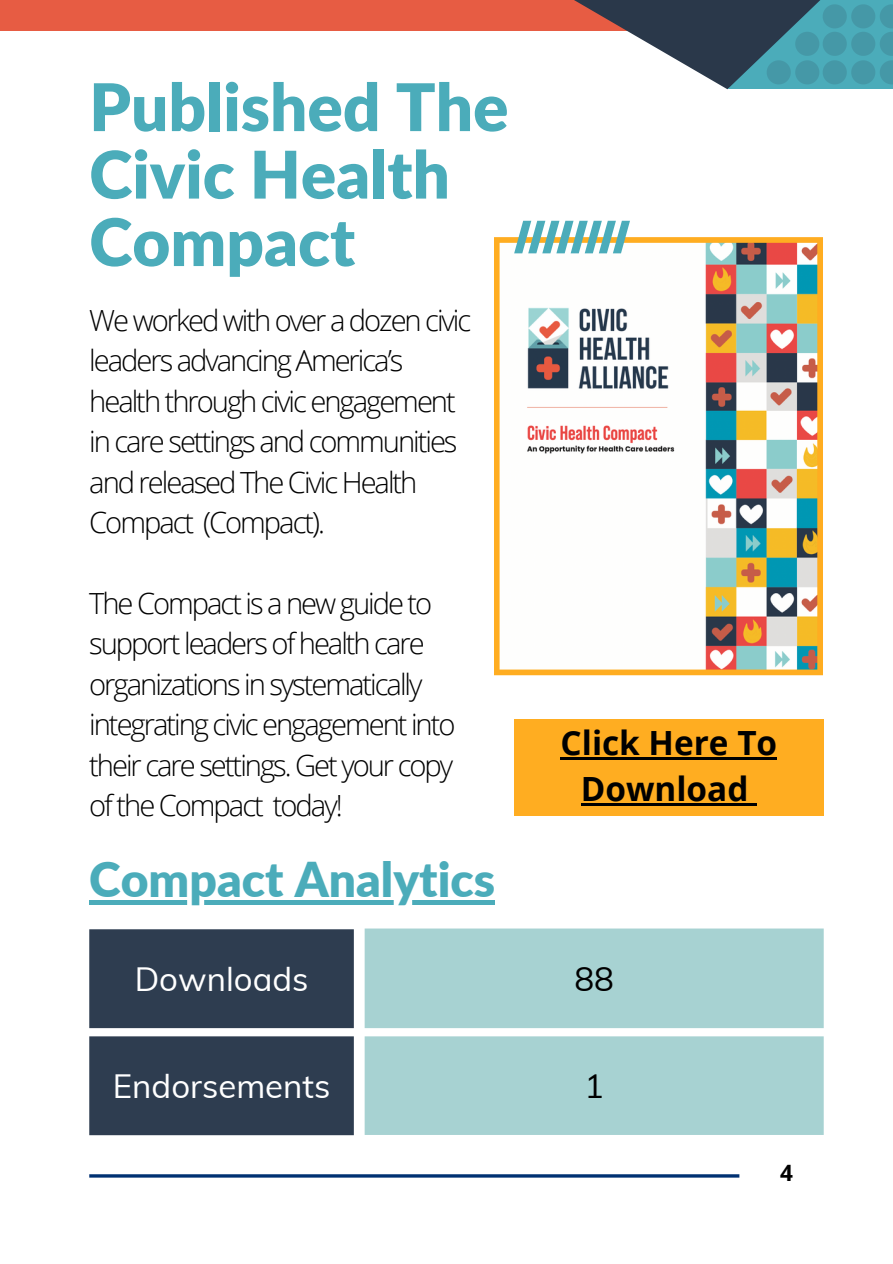
<style>
.page{position:relative;width:893px;height:1264px;background:#fff}
.page>*{position:absolute;margin:0;border:0;box-sizing:border-box;transform-origin:0 0}
.t1{font:900 65.55px/67.5px "Lato";color:#4bacba}
.t2{font:900 48px "Lato";color:#4bacba}
.t3{font:700 33.3px/46.5px "Open Sans";color:#000;text-align:center}
.t4{font:32.85px "Muli";color:#fff}
.t5{font:32.85px "Muli";color:#000}
.t6{font:300 29.1px/40.5px "Open Sans";letter-spacing:-.07em;color:#000}
.t7{font:700 22.5px "Open Sans";color:#000}
</style>
<div class="page">
<div style="left:514px;top:719px;width:309px;height:96px;background:#ffad21"></div>
<hr style="left:89px;top:1174px;width:650px;height:3px;background:#003172">
<svg style="left:494px;top:237px;width:328px;height:438px"></svg>
<svg style="left:514px;top:221px;width:116px;height:32px"></svg>
<div style="left:0;top:0;width:699px;height:31px;background:#e75c43"></div>
<svg style="left:574px;top:0;width:153px;height:89px"></svg>
<svg style="left:727px;top:0;width:165px;height:89px;background:#356171"></svg>
<svg style="left:766px;top:4px;width:126px;height:80px;background:#4494a3"></svg>
<hr style="left:560px;top:756px;width:217px;height:3px;background:#000">
<hr style="left:580px;top:803px;width:168px;height:3px;background:#000">
<svg style="left:748px;top:803px;width:9px;height:3px"></svg>
<div style="left:89px;top:929px;width:265px;height:206px;background:#2e3d50"></div>
<div style="left:364px;top:928px;width:459px;height:206px;background:#a7d2d2"></div>
<hr style="left:89px;top:900px;width:406px;height:4px;background:#4bacba">
<h1 class="t1" style="left:89px;top:72px;width:420px">Published The<br>Civic Health<br>Compact</h1>
<p class="t6" style="left:89px;top:299px;width:383px">We worked with over a dozen civic leaders advancing America’s health through civic engagement in care settings and communities and released The Civic Health<br>Compact (Compact).</p>
<p class="t6" style="left:89px;top:582px;width:368px">The Compact is a new guide to support leaders of health care organizations in systematically integrating civic engagement into their care settings. Get your copy of the Compact today!</p>
<h2 class="t2" style="left:89px;top:849px;width:407px">Compact Analytics</h2>
<p class="t4" style="left:135px;top:957px;width:175px">Downloads</p>
<p class="t4" style="left:113px;top:1064px;width:219px">Endorsements</p>
<p class="t3" style="left:560px;top:718px;width:218px">Click Here To<br>Download</p>
<p class="t5" style="left:574px;top:957px;width:41px">88</p>
<p class="t5" style="left:584px;top:1064px;width:21px">1</p>
<p class="t7" style="left:780px;top:1156px;width:14px">4</p>
</div>
